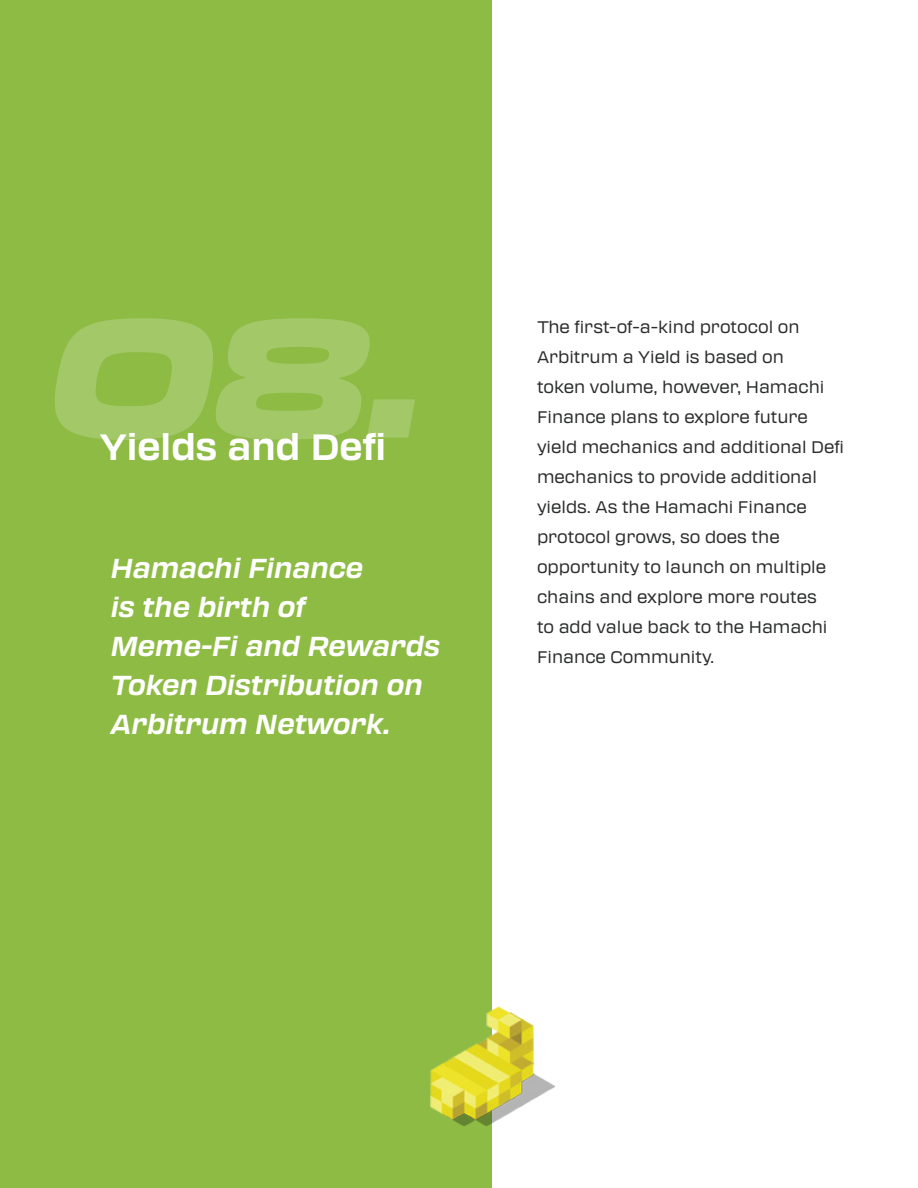
<style>
.page{position:relative;width:918px;height:1188px;background:#fff}
.page>*{position:absolute;margin:0;border:0;box-sizing:border-box;transform-origin:0 0}
.t1{font:italic 900 expanded 165px "Transducer";color:#fff}
.t2{font:700 36px "Transducer";color:#fff}
.t3{font:italic 700 27px/39px "Transducer";color:#fff}
.t4{font:16.5px/30px "Transducer";color:#2c2d2d}
</style>
<div class="page">
<div style="left:1px;top:0;width:491px;height:1188px;background:#8dbb44"></div>
<img style="left:430px;top:1006px;width:125px;height:121px">
<h1 class="t1" style="left:41px;top:250px;width:375px">08.</h1>
<h2 class="t2" style="left:100px;top:421px;width:288px">Yields and Defi</h2>
<h3 class="t3" style="left:110px;top:548px;width:331px">Hamachi Finance<br>is the birth of<br>Meme-Fi and Rewards<br>Token Distribution on<br>Arbitrum Network.</h3>
<p class="t4" style="left:537px;top:312px;width:309px">The first-of-a-kind protocol on<br>Arbitrum a Yield is based on<br>token volume, however, Hamachi<br>Finance plans to explore future yield mechanics and additional Defi mechanics to provide additional yields. As the Hamachi Finance protocol grows, so does the opportunity to launch on multiple chains and explore more routes<br>to add value back to the Hamachi<br>Finance Community.</p>
</div>
